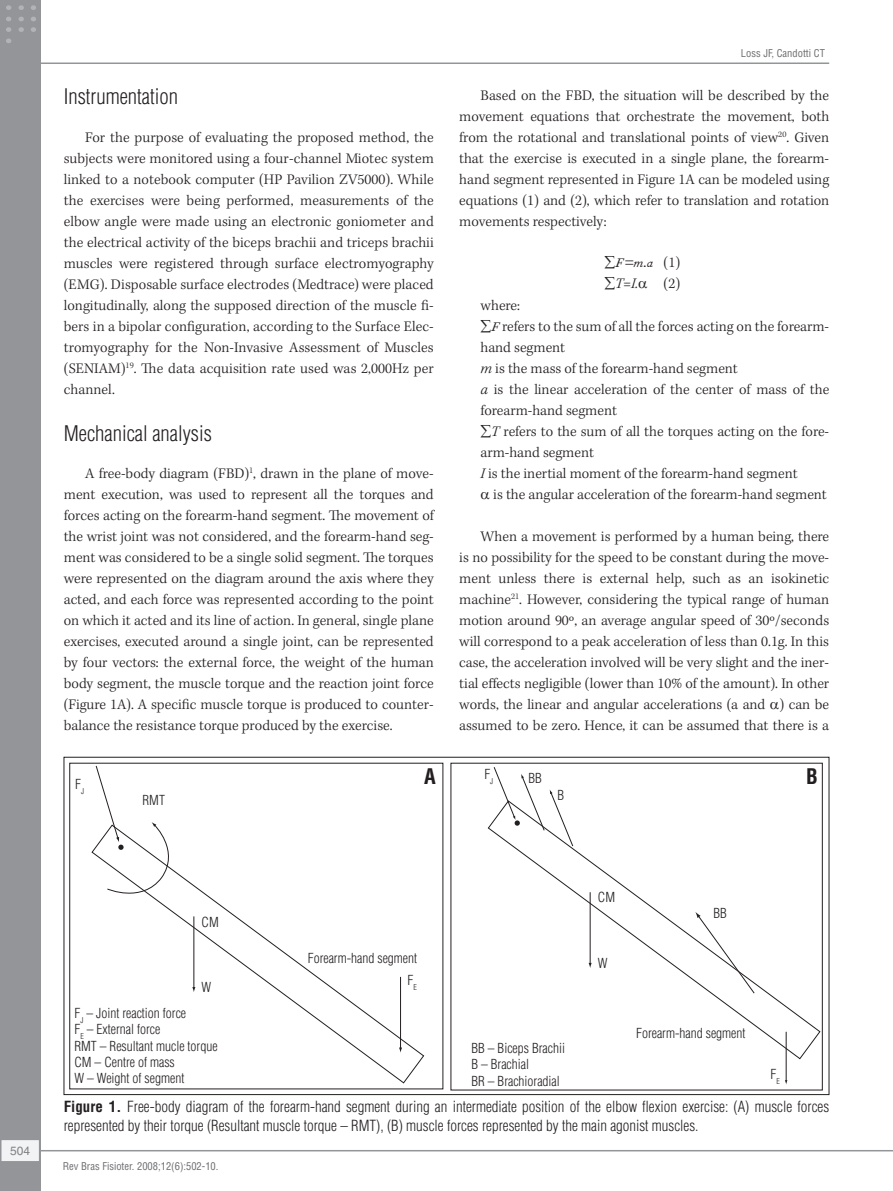
<style>
.page{position:relative;width:893px;height:1191px;background:#fff}
.page>*{position:absolute;margin:0;border:0;box-sizing:border-box;transform-origin:0 0}
.z04_1_Sub2{font:300 condensed 21px "Helvetica LT Std";color:#231f20}
.z07_0_tabela-img_tit{font:700 condensed 21px "Helvetica LT Std";color:#231f20}
.z05_0_texto_txt{font:300 15px/21px "Kepler Std";color:#231f20;text-align:justify}
.z05_1_bullet1{font:300 15px/21px "Kepler Std";color:#231f20}
.z07_0_tabela-img_tit-2{font:300 condensed 15px/19.5px "Helvetica LT Std";color:#231f20}
.t1{font:italic 15px/21px "Fournier MT Std";color:#231f20}
.t2{font:300 condensed 13.5px/16.2px "Helvetica LT Std";color:#231f20}
.t3{font:12px "Helvetica LT Std";color:#808285}
.z06_2_cabecalho{font:condensed 10.5px "Helvetica LT Std";color:#6c6d70}
.s1{font-family:"Kepler Std";font-weight:300;font-style:normal}
.s2{font-family:"Kepler Std";font-weight:300}
.s3{font-family:"Fournier MT Std";font-weight:400;font-style:italic}
.s4{font-style:italic}
.s5{font-weight:700}
</style>
<div class="page">
<svg style="left:91px;top:847px;width:333px;height:236px"></svg>
<hr style="left:194px;top:916px;width:1px;height:72px;background:#231f20">
<svg style="left:192px;top:987px;width:3px;height:5px"></svg>
<hr style="left:400px;top:977px;width:1px;height:71px;background:#231f20">
<svg style="left:399px;top:1047px;width:3px;height:5px"></svg>
<svg style="left:95px;top:765px;width:86px;height:138px"></svg>
<svg style="left:488px;top:821px;width:332px;height:238px"></svg>
<hr style="left:590px;top:892px;width:1px;height:72px;background:#231f20">
<svg style="left:589px;top:963px;width:3px;height:5px"></svg>
<hr style="left:786px;top:1031px;width:1px;height:50px;background:#231f20">
<svg style="left:493px;top:767px;width:80px;height:79px"></svg>
<svg style="left:695px;top:911px;width:60px;height:83px"></svg>
<hr style="left:14px;top:1150px;width:879px;height:1px;background:#939598">
<hr style="left:13px;top:62px;width:816px;height:2px;background:#939598">
<div style="left:0;top:0;width:40px;height:1191px;background:#939598"></div>
<div style="left:1px;top:1139px;width:39px;height:22px;background:#f2f3f4"></div>
<div style="left:0;top:1138px;width:40px;height:24px;border:2px solid #939598"></div>
<svg style="left:6px;top:39px;width:5px;height:4px"></svg>
<svg style="left:6px;top:27px;width:5px;height:5px"></svg>
<svg style="left:6px;top:17px;width:5px;height:4px"></svg>
<svg style="left:6px;top:5px;width:5px;height:5px"></svg>
<svg style="left:19px;top:27px;width:5px;height:5px"></svg>
<svg style="left:19px;top:17px;width:5px;height:4px"></svg>
<svg style="left:19px;top:5px;width:5px;height:5px"></svg>
<svg style="left:31px;top:27px;width:5px;height:5px"></svg>
<svg style="left:31px;top:17px;width:5px;height:4px"></svg>
<svg style="left:31px;top:5px;width:5px;height:5px"></svg>
<p class="z04_1_Sub2" style="left:64px;top:84px;width:116px">Instrumentation</p>
<p class="z05_0_texto_txt" style="left:64px;top:127px;width:371px;text-indent:21px">For the purpose of evaluating the proposed method, the subjects were monitored using a four-channel Miotec system linked to a notebook computer (HP Pavilion ZV5000). While the exercises were being performed, measurements of the elbow angle were made using an electronic goniometer and the electrical activity of the biceps brachii and triceps brachii muscles were registered through surface electromyography (EMG). Disposable surface electrodes (Medtrace) were placed longitudinally, along the supposed direction of the muscle fi&shy;bers in a bipolar configuration, according to the Surface Elec&shy;tromyography for the Non-Invasive Assessment of Muscles (SENIAM)<sup>19</sup>. The data acquisition rate used was 2,000Hz per channel.</p>
<p class="z04_1_Sub2" style="left:64px;top:420px;width:150px">Mechanical analysis</p>
<p class="z05_0_texto_txt" style="left:64px;top:463px;width:371px;text-indent:21px">A free-body diagram (FBD)<sup>1</sup>, drawn in the plane of move&shy;ment execution, was used to represent all the torques and forces acting on the forearm-hand segment. The movement of the wrist joint was not considered, and the forearm-hand seg&shy;ment was considered to be a single solid segment. The torques were represented on the diagram around the axis where they acted, and each force was represented according to the point on which it acted and its line of action. In general, single plane exercises, executed around a single joint, can be represented by four vectors: the external force, the weight of the human body segment, the muscle torque and the reaction joint force (Figure 1A). A specific muscle torque is produced to counter&shy;balance the resistance torque produced by the exercise.</p>
<p class="z06_2_cabecalho" style="left:741px;top:46px;width:85px">Loss JF, Candotti CT</p>
<p class="z05_0_texto_txt" style="left:459px;top:85px;width:371px;text-indent:21px">Based on the FBD, the situation will be described by the movement equations that orchestrate the movement, both from the rotational and translational points of view<sup>20</sup>. Given that the exercise is executed in a single plane, the forearm&shy;hand segment represented in Figure 1A can be modeled using equations (1) and (2), which refer to translation and rotation movements respectively:</p>
<p class="t1" style="left:604px;top:253px;width:77px">∑F=m.a <span class="s1">(1) </span>∑<span class="s2">T=I.</span></p>
<p class="z05_0_texto_txt" style="left:664px;top:274px;width:18px">(2)</p>
<p class="z05_0_texto_txt" style="left:480px;top:295px;width:41px">where:</p>
<p class="z05_1_bullet1" style="left:480px;top:316px;width:350px">∑<span class="s3">F</span> refers to the sum of all the forces acting on the forearm&shy;hand segment</p>
<p class="z05_1_bullet1" style="left:480px;top:358px;width:259px"><span class="s4">m</span> is the mass of the forearm-hand segment</p>
<p class="z05_1_bullet1" style="left:480px;top:379px;width:350px"><span class="s4">a</span> is the linear acceleration of the center of mass of the forearm-hand segment</p>
<p class="z05_1_bullet1" style="left:480px;top:421px;width:350px">∑<span class="s4">T</span> refers to the sum of all the torques acting on the fore&shy;arm-hand segment</p>
<p class="z05_1_bullet1" style="left:480px;top:463px;width:319px"><span class="s4">I</span> is the inertial moment of the forearm-hand segment</p>
<p class="z05_1_bullet1" style="left:493px;top:484px;width:335px">is the angular acceleration of the forearm-hand segment</p>
<p class="z05_0_texto_txt" style="left:459px;top:526px;width:371px;text-indent:21px">When a movement is performed by a human being, there is no possibility for the speed to be constant during the move&shy;ment unless there is external help, such as an isokinetic machine<sup>21</sup>. However, considering the typical range of human motion around 90º, an average angular speed of 30º/seconds will correspond to a peak acceleration of less than 0.1g. In this case, the acceleration involved will be very slight and the iner&shy;tial effects negligible (lower than 10% of the amount). In other words, the linear and angular accelerations (a and ) can be assumed to be zero. Hence, it can be assumed that there is a</p>
<p class="t2" style="left:75px;top:776px;width:11px">F<sub>J</sub></p>
<p class="t2" style="left:143px;top:792px;width:24px">RMT</p>
<p class="z07_0_tabela-img_tit" style="left:424px;top:763px;width:13px">A</p>
<p class="z07_0_tabela-img_tit" style="left:806px;top:763px;width:13px">B</p>
<p class="t2" style="left:484px;top:766px;width:11px">F<sub>J</sub></p>
<p class="t2" style="left:529px;top:770px;width:15px">BB</p>
<p class="t2" style="left:558px;top:786px;width:8px">B</p>
<p class="t3" style="left:10px;top:1143px;width:22px">504</p>
<p class="t2" style="left:202px;top:913px;width:19px">CM</p>
<p class="t2" style="left:308px;top:949px;width:111px">Forearm-hand segment</p>
<p class="t2" style="left:202px;top:979px;width:11px">W</p>
<p class="t2" style="left:408px;top:972px;width:11px">F<sub>E</sub></p>
<p class="t2" style="left:74px;top:1005px;width:145px">F<sub>J</sub> – Joint reaction force<br>F<sub>E</sub> – External force<br>RMT – Resultant mucle torque<br>CM – Centre of mass<br>W – Weight of segment</p>
<p class="t2" style="left:471px;top:1040px;width:95px">BB – Biceps Brachii<br>B – Brachial<br>BR – Brachioradial</p>
<p class="t2" style="left:598px;top:889px;width:19px">CM</p>
<p class="t2" style="left:598px;top:955px;width:11px">W</p>
<p class="t2" style="left:713px;top:904px;width:15px">BB</p>
<p class="t2" style="left:636px;top:1025px;width:111px">Forearm-hand segment</p>
<p class="t2" style="left:770px;top:1066px;width:11px">F<sub>E</sub></p>
<p class="z07_0_tabela-img_tit-2" style="left:64px;top:1096px;width:767px"><span class="s5">Figure 1.</span> Free-body diagram of the forearm-hand segment during an intermediate position of the elbow flexion exercise: (A) muscle forces represented by their torque (Resultant muscle torque – RMT), (B) muscle forces represented by the main agonist muscles.</p>
<p class="z06_2_cabecalho" style="left:63px;top:1160px;width:157px">Rev Bras Fisioter. 2008;12(6):502-10.</p>
</div>
